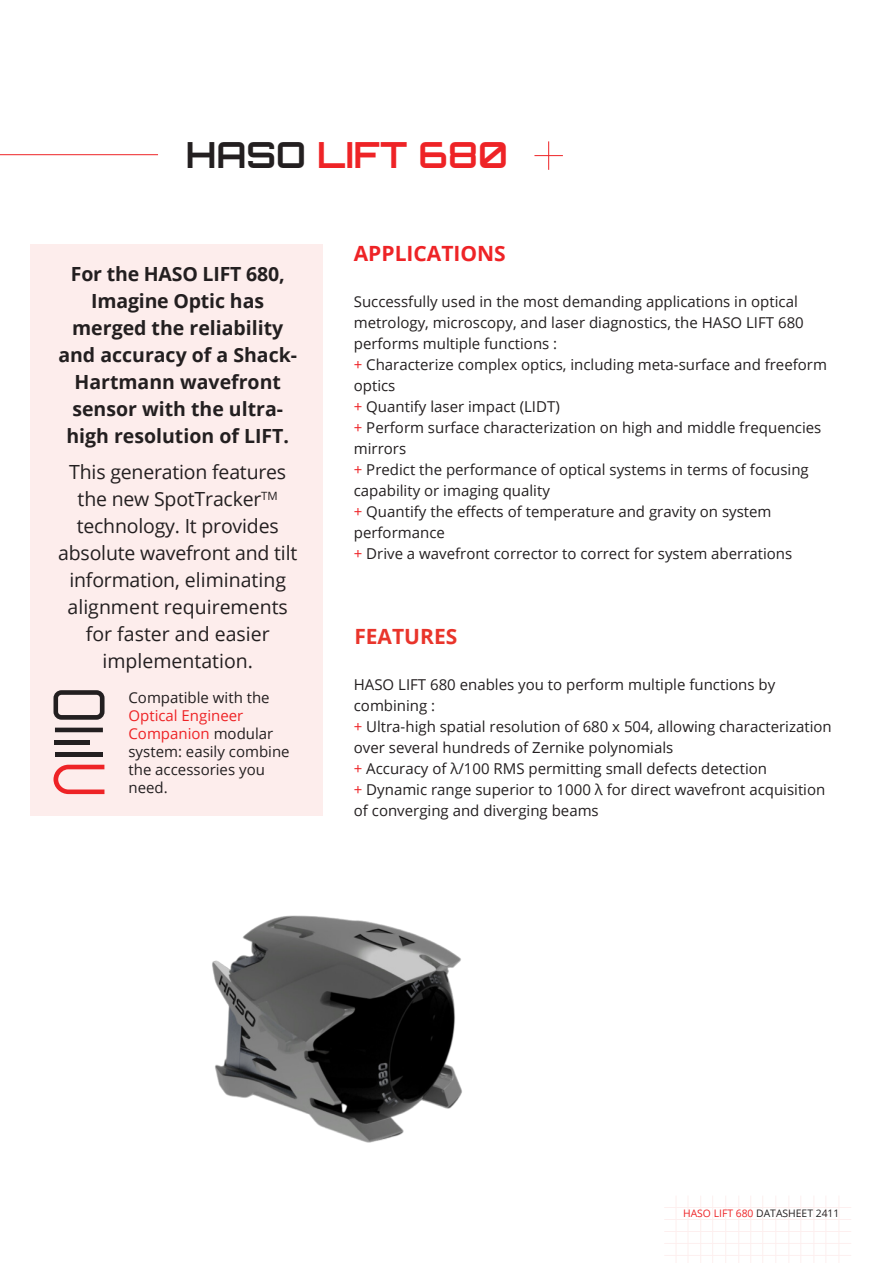
<style>
.page{position:relative;width:893px;height:1263px;background:#fff}
.page>*{position:absolute;margin:0;border:0;box-sizing:border-box;transform-origin:0 0}
.t1{font:700 36px "Orbitron";color:#ee2326}
.t2{font:700 21px "Open Sans";color:#ee2326}
.t3{font:700 21px "Open Sans";color:#e9342b}
.t4{font:19.5px/27px "Open Sans";letter-spacing:-.01em;color:#231f20;text-align:center}
.t5{font:700 19.5px/27px "Open Sans";color:#231f20;text-align:center}
.t6{font:15px/21px "Open Sans";color:#231f20}
.t7{font:10.35px "Open Sans";color:#231f20}
.s1{color:#231f20}
.s2{color:#ee2326}
</style>
<div class="page">
<div style="left:30px;top:245px;width:293px;height:571px;background:#fdedec"></div>
<hr style="left:0;top:154px;width:158px;height:1px;background:#ee2326">
<svg style="left:534px;top:141px;width:29px;height:29px"></svg>
<svg style="left:54px;top:690px;width:51px;height:30px"></svg>
<div style="left:55px;top:752px;width:48px;height:5px;background:#231f20"></div>
<div style="left:55px;top:740px;width:35px;height:5px;background:#231f20"></div>
<hr style="left:55px;top:728px;width:48px;height:4px;background:#231f20">
<svg style="left:54px;top:765px;width:50px;height:29px"></svg>
<hr style="left:839px;top:1195px;width:1px;height:68px;background:#e9342b">
<hr style="left:826px;top:1195px;width:1px;height:68px;background:#e9342b">
<hr style="left:814px;top:1195px;width:1px;height:68px;background:#e9342b">
<hr style="left:801px;top:1195px;width:1px;height:68px;background:#e9342b">
<hr style="left:789px;top:1195px;width:1px;height:68px;background:#e9342b">
<hr style="left:775px;top:1195px;width:1px;height:68px;background:#e9342b">
<hr style="left:762px;top:1195px;width:1px;height:68px;background:#e9342b">
<hr style="left:750px;top:1195px;width:1px;height:68px;background:#e9342b">
<hr style="left:738px;top:1195px;width:1px;height:68px;background:#e9342b">
<hr style="left:725px;top:1195px;width:1px;height:68px;background:#e9342b">
<hr style="left:712px;top:1195px;width:1px;height:68px;background:#e9342b">
<hr style="left:700px;top:1195px;width:1px;height:68px;background:#e9342b">
<hr style="left:688px;top:1195px;width:1px;height:68px;background:#e9342b">
<hr style="left:676px;top:1195px;width:1px;height:68px;background:#e9342b">
<hr style="left:664px;top:1255px;width:187px;height:1px;background:#e9342b">
<hr style="left:664px;top:1243px;width:187px;height:1px;background:#e9342b">
<hr style="left:664px;top:1231px;width:187px;height:1px;background:#e9342b">
<hr style="left:664px;top:1219px;width:187px;height:1px;background:#e9342b">
<hr style="left:664px;top:1207px;width:187px;height:1px;background:#e9342b">
<img style="left:212px;top:915px;width:250px;height:228px">
<p class="t1" style="left:186px;top:133px;width:324px"><span class="s1">HASO</span> LIFT 680</p>
<p class="t5" style="left:58px;top:260px;width:240px">For the HASO LIFT 680,<br>Imagine Optic has merged the reliability and accuracy of a Shack-<br>Hartmann wavefront sensor with the ultra&shy;high resolution of LIFT.</p>
<p class="t4" style="left:58px;top:458px;width:241px">This generation features the new SpotTracker<sup>TM </sup>technology. It provides absolute wavefront and tilt information, eliminating alignment requirements for faster and easier implementation.</p>
<p class="t6" style="left:128px;top:689px;width:143px;line-height:18px">Compatible with the<br><span class="s2">Optical Engineer</span></p>
<p class="t6" style="left:128px;top:725px;width:163px;line-height:18px"><span class="s2">Companion</span> modular system: easily combine the accessories you need.</p>
<p class="t2" style="left:354px;top:239px;width:154px">APPLICATIONS</p>
<p class="t6" style="left:354px;top:291px;width:451px">Successfully used in the most demanding applications in optical metrology, microscopy, and laser diagnostics, the HASO LIFT 680 performs multiple functions :</p>
<p class="t6" style="left:354px;top:354px;width:475px"><span class="s2">+</span> Characterize complex optics, including meta-surface and freeform optics</p>
<p class="t6" style="left:354px;top:396px;width:207px"><span class="s2">+</span> Quantify laser impact (LIDT)</p>
<p class="t6" style="left:354px;top:417px;width:469px"><span class="s2">+</span> Perform surface characterization on high and middle frequencies mirrors</p>
<p class="t6" style="left:354px;top:459px;width:456px"><span class="s2">+</span> Predict the performance of optical systems in terms of focusing capability or imaging quality</p>
<p class="t6" style="left:354px;top:501px;width:419px"><span class="s2">+</span> Quantify the effects of temperature and gravity on system performance</p>
<p class="t6" style="left:354px;top:543px;width:440px"><span class="s2">+</span> Drive a wavefront corrector to correct for system aberrations</p>
<p class="t3" style="left:354px;top:621px;width:105px">FEATURES</p>
<p class="t6" style="left:354px;top:673px;width:423px">HASO LIFT 680 enables you to perform multiple functions by combining :</p>
<p class="t6" style="left:354px;top:715px;width:479px"><span class="s2">+</span> Ultra-high spatial resolution of 680 x 504, allowing characterization over several hundreds of Zernike polynomials</p>
<p class="t6" style="left:354px;top:757px;width:415px"><span class="s2">+</span> Accuracy of λ/100 RMS permitting small defects detection</p>
<p class="t6" style="left:354px;top:778px;width:473px"><span class="s2">+</span> Dynamic range superior to 1000 λ for direct wavefront acquisition of converging and diverging beams</p>
<p class="t7" style="left:683px;top:1206px;width:158px"><span class="s2">HASO LIFT 680</span> DATASHEET 2411</p>
</div>
